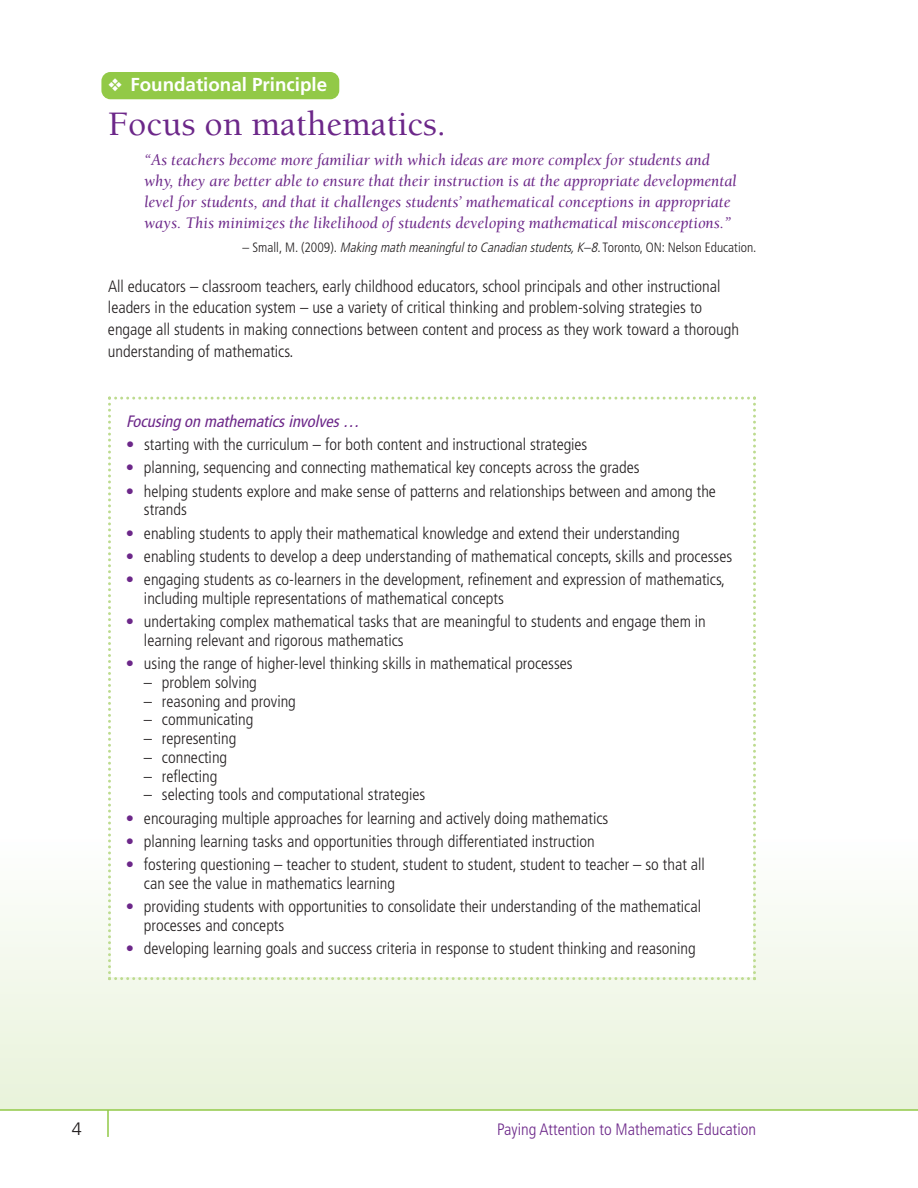
<style>
.page{position:relative;width:918px;height:1188px;background:#fff}
.page>*{position:absolute;margin:0;border:0;box-sizing:border-box;transform-origin:0 0}
.t1{font:500 35.25px "Berkeley";color:#6c2789}
.t2{font:700 18.75px "Frutiger";color:#fff}
.t3{font:300 18px "Frutiger";color:#231f20}
.t4{font:300 condensed 16.5px/18.8px "Frutiger";color:#231f20}
.t5{font:italic 16.5px/21px "Berkeley";color:#6c2789}
.t6{font:300 condensed 16.5px "Frutiger";color:#6c2789}
.t7{font:italic condensed 16.5px "Frutiger";color:#6c2789}
.t8{font:300 condensed 13.5px "Frutiger";color:#231f20}
.s1{font-style:italic}
.s2{color:#6c2789}
</style>
<div class="page">
<div style="left:101px;top:72px;width:238px;height:27px;background:#92c947;border-radius:9px"></div>
<div style="left:0;top:838px;width:918px;height:272px;background:linear-gradient(to bottom,#fefefe,#e9f2da)"></div>
<hr style="left:0;top:1109px;width:918px;height:2px;background:#92c947">
<hr style="left:107px;top:1110px;width:2px;height:27px;background:#92c947">
<svg style="left:108px;top:397px;width:648px;height:583px"></svg>
<p class="t2" style="left:108px;top:77px;width:221px">❖ Foundational Principle</p>
<h1 class="t1" style="left:108px;top:110px;width:339px">Focus on mathematics.</h1>
<p class="t5" style="left:144px;top:151px;width:594px">“As teachers become more familiar with which ideas are more complex for students and why, they are better able to ensure that their instruction is at the appropriate developmental level for students, and that it challenges students’ mathematical conceptions in appropriate ways. This minimizes the likelihood of students developing mathematical misconceptions.”</p>
<p class="t8" style="left:243px;top:242px;width:515px">– Small, M. (2009). <span class="s1">MakingmathmeaningfultoCanadianstudents,K–8</span>. Toronto, ON: Nelson Education.</p>
<p class="t4" style="left:108px;top:276px;width:633px;line-height:21.8px">All educators – classroom teachers, early childhood educators, school principals and other instructional leaders in the education system – use a variety of critical thinking and problem-solving strategies to engage all students in making connections between content and process as they work toward a thorough understanding of mathematics.</p>
<p class="t7" style="left:126px;top:415px;width:238px">Focusing on mathematics involves …</p>
<p class="t4" style="left:126px;top:436px;width:463px"><span class="s2">•</span> starting with the curriculum – for both content and instructional strategies</p>
<p class="t4" style="left:126px;top:460px;width:515px"><span class="s2">•</span> planning, sequencing and connecting mathematical key concepts across the grades</p>
<p class="t4" style="left:144px;top:483px;width:574px;text-indent:-18px"><span class="s2">•</span> helping students explore and make sense of patterns and relationships between and among the strands</p>
<p class="t4" style="left:126px;top:525px;width:555px"><span class="s2">•</span> enabling students to apply their mathematical knowledge and extend their understanding</p>
<p class="t4" style="left:126px;top:548px;width:608px"><span class="s2">•</span> enabling students to develop a deep understanding of mathematical concepts, skills and processes</p>
<p class="t4" style="left:144px;top:571px;width:583px;text-indent:-18px"><span class="s2">•</span> engaging students as co-learners in the development, refinement and expression of mathematics, including multiple representations of mathematical concepts</p>
<p class="t4" style="left:144px;top:613px;width:563px;text-indent:-18px"><span class="s2">•</span> undertaking complex mathematical tasks that are meaningful to students and engage them in learning relevant and rigorous mathematics</p>
<p class="t4" style="left:126px;top:655px;width:448px"><span class="s2">•</span> using the range of higher-level thinking skills in mathematical processes</p>
<p class="t4" style="left:144px;top:674px;width:114px">– problem solving</p>
<p class="t4" style="left:144px;top:693px;width:153px">– reasoning and proving</p>
<p class="t4" style="left:144px;top:712px;width:111px">– communicating</p>
<p class="t4" style="left:144px;top:730px;width:94px">– representing</p>
<p class="t4" style="left:144px;top:749px;width:85px">– connecting</p>
<p class="t4" style="left:144px;top:768px;width:75px">– reflecting</p>
<p class="t4" style="left:144px;top:787px;width:283px">– selecting tools and computational strategies</p>
<p class="t4" style="left:126px;top:810px;width:484px"><span class="s2">•</span> encouraging multiple approaches for learning and actively doing mathematics</p>
<p class="t4" style="left:126px;top:833px;width:470px"><span class="s2">•</span> planning learning tasks and opportunities through differentiated instruction</p>
<p class="t4" style="left:144px;top:856px;width:562px;text-indent:-18px"><span class="s2">•</span> fostering questioning – teacher to student, student to student, student to teacher – so that all can see the value in mathematics learning</p>
<p class="t4" style="left:144px;top:898px;width:559px;text-indent:-18px"><span class="s2">•</span> providing students with opportunities to consolidate their understanding of the mathematical processes and concepts</p>
<p class="t4" style="left:126px;top:940px;width:571px"><span class="s2">•</span> developing learning goals and success criteria in response to student thinking and reasoning</p>
<p class="t3" style="left:72px;top:1121px;width:12px">4</p>
<p class="t6" style="left:497px;top:1122px;width:260px">Paying Attention to Mathematics Education</p>
</div>
